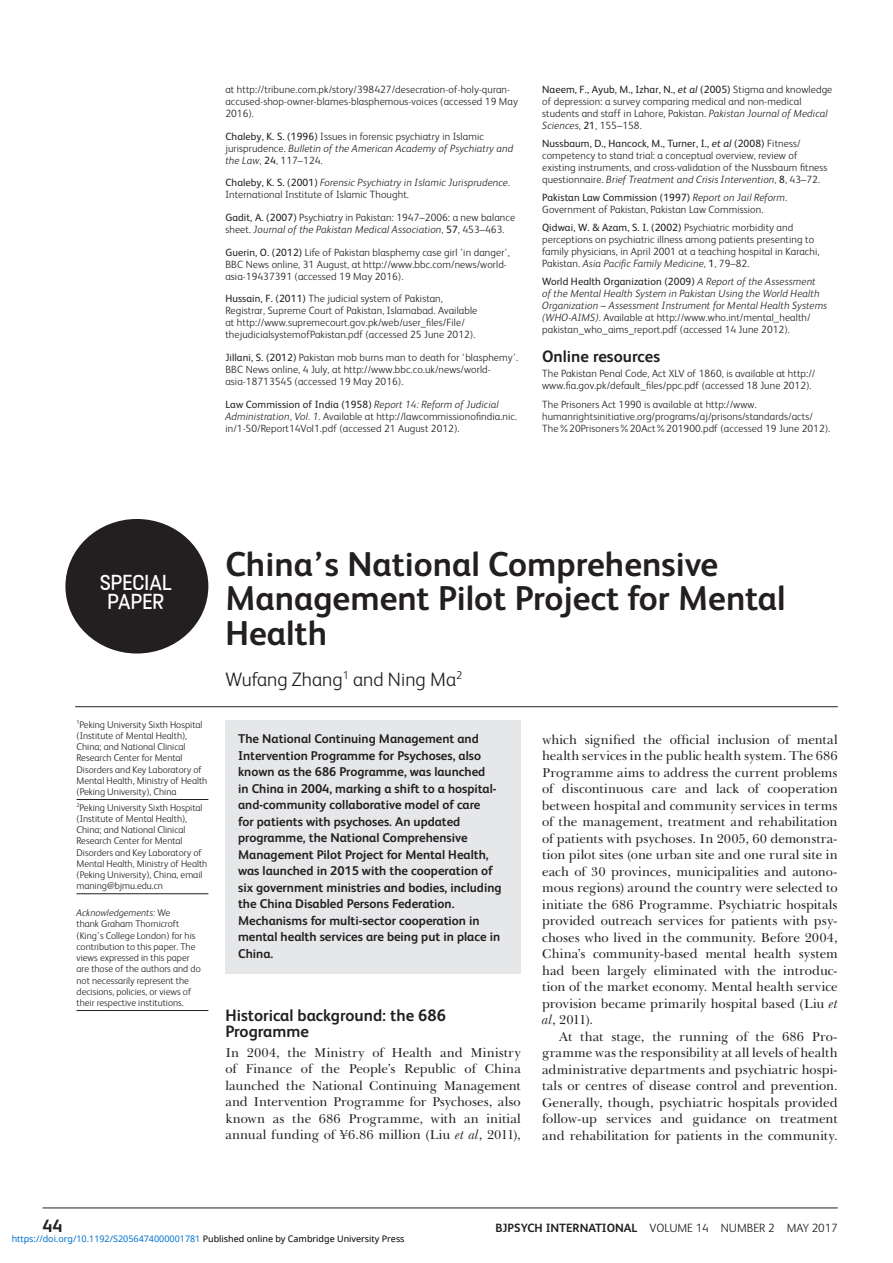
<style>
.page{position:relative;width:893px;height:1263px;background:#fff}
.page>*{position:absolute;margin:0;border:0;box-sizing:border-box;transform-origin:0 0}
.t1{font:700 34.5px/34.5px "FS Albert";color:#231f20}
.section{font:24.3px "FS Dillonv 1.01";color:#fff}
.author{font:300 19.5px "FS Albert";color:#231f20}
.t2{font:700 18px "FS Albert";color:#231f20}
.A_head{font:700 16.5px/16.5px "FS Albert";color:#231f20}
.no_indent{font:13.2px/16.5px "Baskerville BT";letter-spacing:.005em;color:#231f20;text-align:justify}
.body{font:13.2px/16.5px "Baskerville BT";letter-spacing:-.005em;color:#231f20;text-align:justify}
.summary{font:700 12.75px/16.5px "FS Albert";color:#231f20}
.t3{font:300 12px "FS Albert";color:#231f20}
.references{font:300 10.5px/12px "FS Albert";letter-spacing:.01em;color:#231f20}
.references_j{font:300 10.5px/12px "FS Albert";letter-spacing:.01em;color:#231f20}
.references-2{font:italic 300 10.5px/12px "FS Albert";letter-spacing:.01em;color:#231f20}
.author_details{font:300 9.75px/11.2px "FS Albert";color:#231f20}
.t4{font:9px "Noto Sans";color:#0172cf}
.s1{font-weight:400}
.s2{font-style:italic}
.s3{font-weight:400;font-style:normal}
.s4{font-style:normal}
.s5{font-weight:400;font-style:italic}
.s6{font-weight:700}
.s7{color:#000}
</style>
<div class="page">
<hr style="left:43px;top:1208px;width:795px;height:1px;background:#231f20">
<div style="left:225px;top:720px;width:296px;height:254px;background:#e6e7e9"></div>
<div style="left:65px;top:519px;width:143px;height:134px;background:#231f20;border-radius:50%"></div>
<hr style="left:75px;top:706px;width:763px;height:1px;background:#231f20">
<hr style="left:77px;top:799px;width:131px;height:1px;background:#231f20">
<hr style="left:77px;top:893px;width:131px;height:1px;background:#231f20">
<hr style="left:77px;top:1010px;width:131px;height:1px;background:#231f20">
<p class="references" style="left:225px;top:83px;width:294px">at http://tribune.com.pk/story/398427/desecration-of-holy-quran&shy;accused-shop-owner-blames-blasphemous-voices (accessed 19 May<br>2016).</p>
<p class="references_j" style="left:225px;top:130px;width:289px"><span class="s1">Chaleby, K. S. (1996)</span> Issues in forensic psychiatry in Islamic jurisprudence. <span class="s2">Bulletin of the American Academy of Psychiatry and the Law</span>, <span class="s1">24</span>, 117–124.</p>
<p class="references-2" style="left:225px;top:176px;width:286px"><span class="s3">Chaleby, K. S. (2001)</span> Forensic Psychiatry in Islamic Jurisprudence<span class="s4">.<br>International Institute of Islamic Thought.</span></p>
<p class="references_j" style="left:225px;top:211px;width:291px"><span class="s1">Gadit, A. (2007)</span> Psychiatry in Pakistan: 1947–2006: a new balance sheet. <span class="s2">Journal of the Pakistan Medical Association</span>, <span class="s1">57</span>, 453–463.</p>
<p class="references" style="left:225px;top:246px;width:286px"><span class="s1">Guerin, O. (2012)</span> Life of Pakistan blasphemy case girl 'in danger',<br>BBC News online, 31 August, at http://www.bbc.com/news/world&shy;asia-19437391 (accessed 19 May 2016).</p>
<p class="references" style="left:225px;top:292px;width:253px"><span class="s1">Hussain, F. (2011)</span> The judicial system of Pakistan, Registrar, Supreme Court of Pakistan, Islamabad. Available at http://www.supremecourt.gov.pk/web/user_files/File/ thejudicialsystemofPakistan.pdf (accessed 25 June 2012).</p>
<p class="references" style="left:225px;top:351px;width:294px"><span class="s1">Jillani, S. (2012)</span> Pakistan mob burns man to death for ‘blasphemy’.<br>BBC News online, 4 July, at http://www.bbc.co.uk/news/world&shy;asia-18713545 (accessed 19 May 2016).</p>
<p class="references" style="left:225px;top:397px;width:293px"><span class="s1">Law Commission of India (1958)</span> <span class="s2">Report 14: Reform of Judicial<br>Administration, Vol. 1</span>. Available at http://lawcommissionofindia.nic. in/1-50/Report14Vol1.pdf (accessed 21 August 2012).</p>
<p class="references_j" style="left:542px;top:83px;width:292px"><span class="s1">Naeem, F., Ayub, M., Izhar, N.,</span> <span class="s5">et al</span> <span class="s1">(2005)</span> Stigma and knowledge of depression: a survey comparing medical and non-medical students and staff in Lahore, Pakistan. <span class="s2">Pakistan Journal of Medical Sciences</span>, <span class="s1">21</span>, 155–158.</p>
<p class="references_j" style="left:542px;top:137px;width:287px"><span class="s1">Nussbaum, D., Hancock, M., Turner, I.,</span> <span class="s5">et al</span> <span class="s1">(2008)</span> Fitness/ competency to stand trial: a conceptual overview, review of existing instruments, and cross-validation of the Nussbaum fitness questionnaire. <span class="s2">Brief Treatment and Crisis Intervention</span>, <span class="s1">8</span>, 43–72.</p>
<p class="references" style="left:542px;top:191px;width:246px"><span class="s1">Pakistan Law Commission (1997)</span> <span class="s2">Report on Jail Reform</span>.<br>Government of Pakistan, Pakistan Law Commission.</p>
<p class="references_j" style="left:542px;top:221px;width:279px"><span class="s1">Qidwai, W. &amp; Azam, S. I. (2002)</span> Psychiatric morbidity and perceptions on psychiatric illness among patients presenting to family physicians, in April 2001 at a teaching hospital in Karachi, Pakistan. <span class="s2">Asia Pacific Family Medicine</span>, <span class="s1">1</span>, 79–82.</p>
<p class="references-2" style="left:542px;top:275px;width:287px"><span class="s3">World Health Organization (2009)</span> A Report of the Assessment<br>of the Mental Health System in Pakistan Using the World Health Organization – Assessment Instrument for Mental Health Systems (WHO-AIMS)<span class="s4">. Available at http://www.who.int/mental_health/ pakistan_who_aims_report.pdf (accessed 14 June 2012).</span></p>
<p class="A_head" style="left:542px;top:347px;width:120px">Online resources</p>
<p class="references" style="left:542px;top:367px;width:275px">The Pakistan Penal Code, Act XLV of 1860, is available at http:// www.fia.gov.pk/default_files/ppc.pdf (accessed 18 June 2012).</p>
<p class="references" style="left:542px;top:398px;width:290px">The Prisoners Act 1990 is available at http://www. humanrightsinitiative.org/programs/aj/prisons/standards/acts/<br>The%20Prisoners%20Act%201900.pdf (accessed 19 June 2012).</p>
<p class="section" style="left:100px;top:566px;width:74px">SPECIAL</p>
<p class="section" style="left:108px;top:585px;width:58px">PAPER</p>
<p class="author_details" style="left:77px;top:718px;width:132px"><sup>1</sup>Peking University Sixth Hospital (Institute of Mental Health),<br>China; and National Clinical<br>Research Center for Mental<br>Disorders and Key Laboratory of<br>Mental Health, Ministry of Health (Peking University), China</p>
<p class="author_details" style="left:77px;top:801px;width:132px"><sup>2</sup>Peking University Sixth Hospital (Institute of Mental Health),<br>China; and National Clinical<br>Research Center for Mental<br>Disorders and Key Laboratory of<br>Mental Health, Ministry of Health (Peking University), China, email maning@bjmu.edu.cn</p>
<p class="author_details" style="left:77px;top:907px;width:126px"><span class="s2">Acknowledgements:</span> We<br>thank Graham Thornicroft (King’s College London) for his contribution to this paper. The views expressed in this paper are those of the authors and do not necessarily represent the decisions, policies, or views of their respective institutions.</p>
<p class="t1" style="left:225px;top:545px;width:562px">China’s National Comprehensive<br>Management Pilot Project for Mental<br>Health</p>
<p class="author" style="left:225px;top:666px;width:238px">Wufang Zhang<sup>1</sup> and Ning Ma<sup>2</sup></p>
<p class="summary" style="left:238px;top:730px;width:265px">The National Continuing Management and Intervention Programme for Psychoses, also known as the 686 Programme, was launched<br>in China in 2004, marking a shift to a hospital&shy;and-community collaborative model of care<br>for patients with psychoses. An updated programme, the National Comprehensive Management Pilot Project for Mental Health, was launched in 2015 with the cooperation of six government ministries and bodies, including the China Disabled Persons Federation.<br>Mechanisms for multi-sector cooperation in mental health services are being put in place in China.</p>
<p class="A_head" style="left:225px;top:1006px;width:222px">Historical background: the 686<br>Programme</p>
<p class="no_indent" style="left:225px;top:1044px;width:297px">In 2004, the Ministry of Health and Ministry of Finance of the People’s Republic of China launched the National Continuing Management and Intervention Programme for Psychoses, also known as the 686 Programme, with an initial annual funding of ¥6.86 million (Liu <span class="s2">et al</span>, 2011),</p>
<p class="no_indent" style="left:542px;top:731px;width:297px">which signified the official inclusion of mental health services in the public health system. The 686<br>Programme aims to address the current problems of discontinuous care and lack of cooperation between hospital and community services in terms of the management, treatment and rehabilitation of patients with psychoses. In 2005, 60 demonstra&shy;tion pilot sites (one urban site and one rural site in each of 30 provinces, municipalities and autono&shy;mous regions) around the country were selected to initiate the 686 Programme. Psychiatric hospitals provided outreach services for patients with psy&shy;choses who lived in the community. Before 2004, China’s community-based mental health system had been largely eliminated with the introduc&shy;tion of the market economy. Mental health service provision became primarily hospital based (Liu <span class="s2">et al</span>, 2011).</p>
<p class="body" style="left:542px;top:1028px;width:297px;text-indent:17px">At that stage, the running of the 686 Pro&shy;gramme was the responsibility at all levels of health administrative departments and psychiatric hospi&shy;tals or centres of disease control and prevention.<br>Generally, though, psychiatric hospitals provided follow-up services and guidance on treatment and rehabilitation for patients in the community.</p>
<h3 class="t2" style="left:43px;top:1214px;width:22px">44</h3>
<p class="t3" style="left:495px;top:1220px;width:344px"><span class="s6">BJPSYCH INTERNATIONAL</span> VOLUME 14 NUMBER 2 MAY 2017</p>
<p class="t4" style="left:12px;top:1232px;width:394px">https://doi.org/10.1192/S2056474000001781 <span class="s7">Published online by Cambridge University Press</span></p>
</div>
